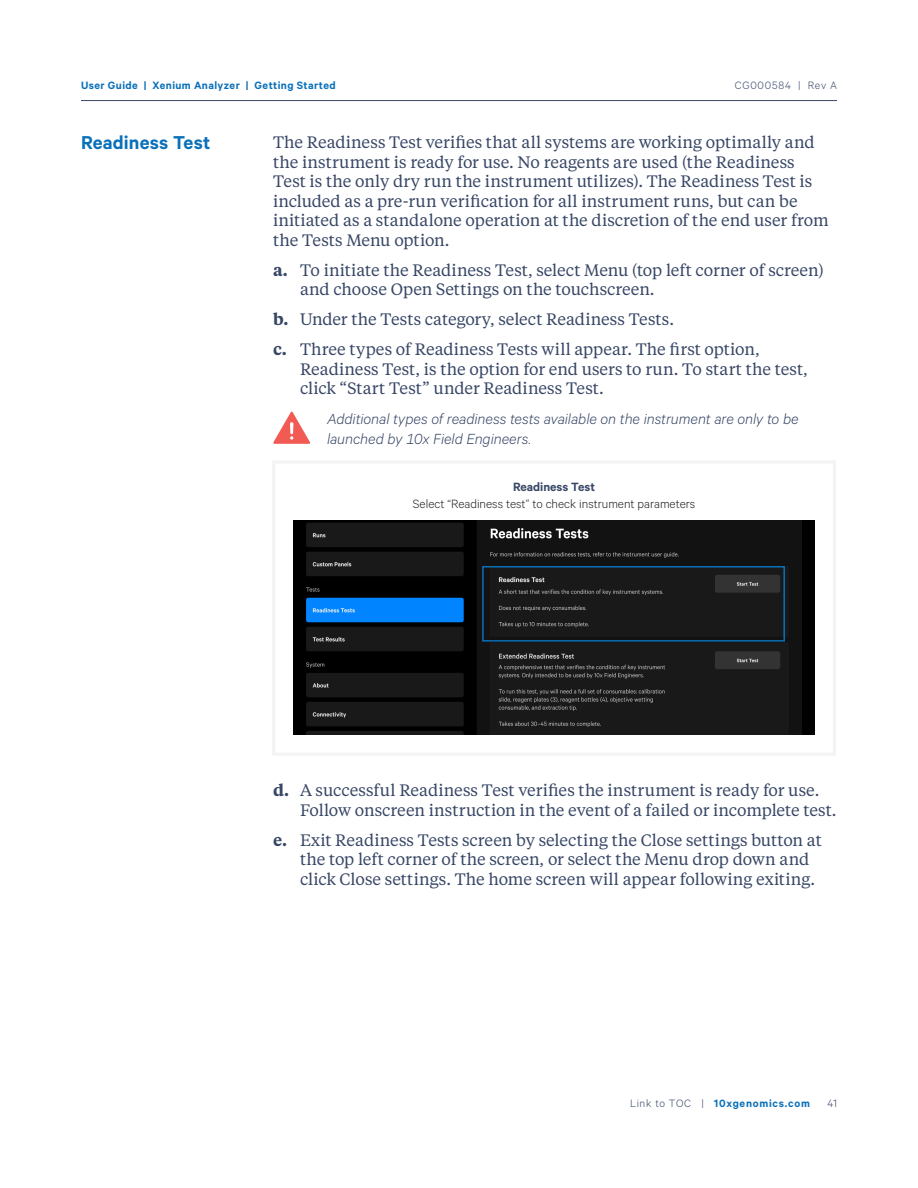
<style>
.page{position:relative;width:918px;height:1188px;background:#fff}
.page>*{position:absolute;margin:0;border:0;box-sizing:border-box;transform-origin:0 0}
.Chapter_-_Left_Col{font:600 21px "Calibre";letter-spacing:.01em;color:#0970b9}
.Body_Copy{font:16.5px/19.5px "Tiempos Text";color:#384766}
.Italic_Warning_-_C{font:italic 300 16.5px/19.5px "Calibre";letter-spacing:-.005em;color:#384766}
.Small_Caption_-_Li{font:300 13.5px "Calibre";color:#231f20}
.Small_Caption_-_Bo{font:600 13.5px "Calibre";color:#384766}
.t1{font:600 12px "Calibre";letter-spacing:.04em;color:#0970b9}
.t2{font:600 12px "Calibre";letter-spacing:.065em;color:#0970b9}
.t3{font:300 12px "Calibre";letter-spacing:.065em;color:#384766}
.s1{font-weight:600}
.s2{font-weight:300;color:#384766}
</style>
<div class="page">
<hr style="left:81px;top:100px;width:756px;height:1px;background:#384766">
<svg style="left:273px;top:412px;width:37px;height:32px"></svg>
<div style="left:272px;top:460px;width:564px;height:296px;border:3px solid #f2f3f4"></div>
<img style="left:293px;top:521px;width:521px;height:214px">
<div style="left:482px;top:566px;width:303px;height:76px;border:2px solid #0970b9"></div>
<p class="t1" style="left:81px;top:78px;width:256px">User Guide | Xenium Analyzer | Getting Started</p>
<p class="t3" style="left:735px;top:78px;width:104px">CG000584 | Rev A</p>
<p class="Chapter_-_Left_Col" style="left:81px;top:130px;width:131px">Readiness Test</p>
<p class="Body_Copy" style="left:273px;top:132px;width:557px">The Readiness Test verifies that all systems are working optimally and the instrument is ready for use. No reagents are used (the Readiness Test is the only dry run the instrument utilizes). The Readiness Test is included as a pre-run verification for all instrument runs, but can be initiated as a standalone operation at the discretion of the end user from the Tests Menu option.</p>
<p class="Body_Copy" style="left:300px;top:259px;width:525px;text-indent:-27px"><span class="s1">a.</span> To initiate the Readiness Test, select Menu (top left corner of screen) and choose Open Settings on the touchscreen.</p>
<p class="Body_Copy" style="left:273px;top:309px;width:403px"><span class="s1">b.</span> Under the Tests category, select Readiness Tests.</p>
<p class="Body_Copy" style="left:300px;top:339px;width:509px;text-indent:-27px"><span class="s1">c.</span> Three types of Readiness Tests will appear. The first option,<br>Readiness Test, is the option for end users to run. To start the test, click “Start Test” under Readiness Test.</p>
<p class="Italic_Warning_-_C" style="left:327px;top:409px;width:473px">Additional types of readiness tests available on the instrument are only to be launched by 10x Field Engineers.</p>
<p class="Small_Caption_-_Bo" style="left:513px;top:479px;width:83px">Readiness Test</p>
<p class="Small_Caption_-_Li" style="left:413px;top:495px;width:284px">Select “Readiness test” to check instrument parameters</p>
<p class="Body_Copy" style="left:300px;top:780px;width:538px;text-indent:-27px"><span class="s1">d.</span> A successful Readiness Test verifies the instrument is ready for use.<br>Follow onscreen instruction in the event of a failed or incomplete test.</p>
<p class="Body_Copy" style="left:300px;top:829px;width:523px;text-indent:-27px"><span class="s1">e.</span> Exit Readiness Tests screen by selecting the Close settings button at the top left corner of the screen, or select the Menu drop down and click Close settings. The home screen will appear following exiting.</p>
<p class="t2" style="left:630px;top:1096px;width:181px"><span class="s2">Link to TOC |</span> 10xgenomics.com</p>
<p class="t3" style="left:827px;top:1097px;width:11px">41</p>
</div>
